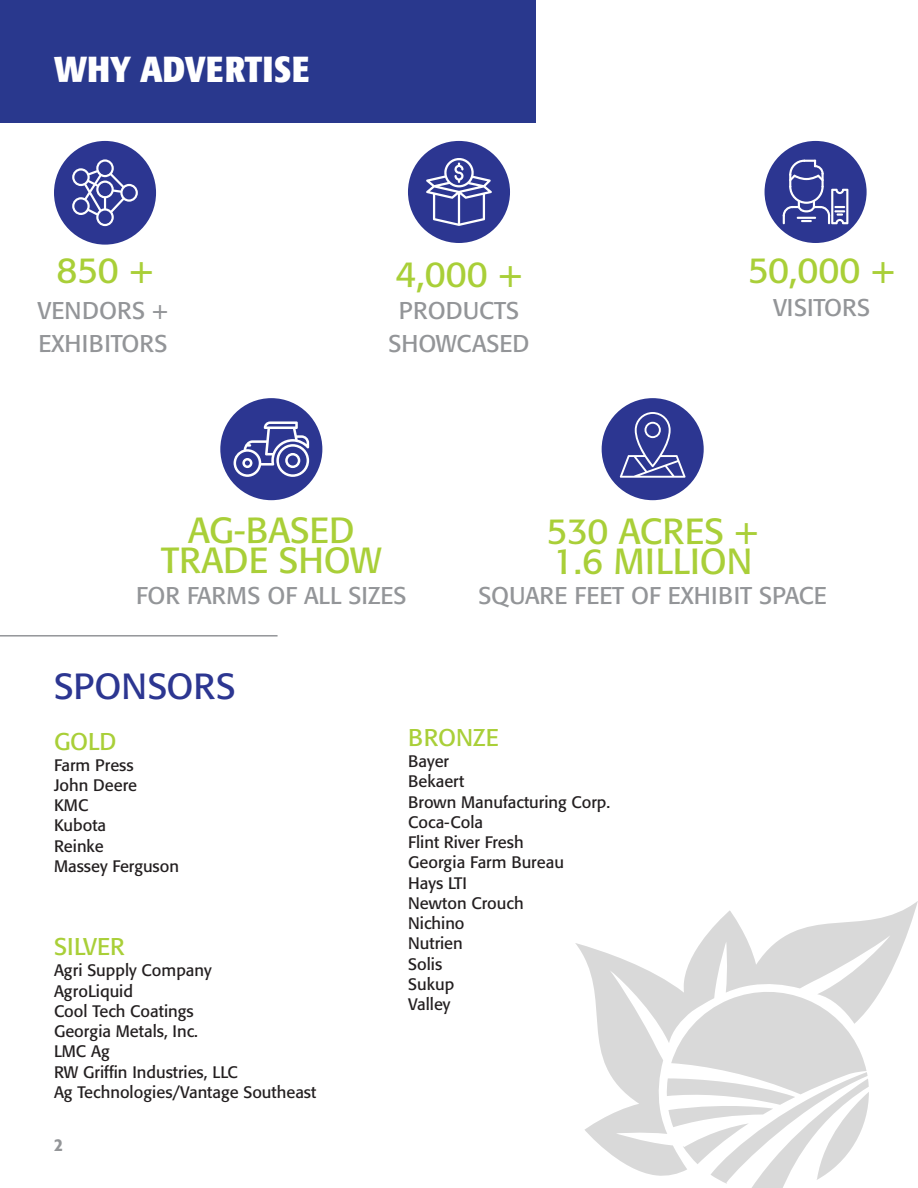
<style>
.page{position:relative;width:918px;height:1188px;background:#fff}
.page>*{position:absolute;margin:0;border:0;box-sizing:border-box;transform-origin:0 0}
.t1{font:36px "Formata";color:#a9cf38}
.t2{font:700 condensed 36px "Formata";letter-spacing:.01em;color:#fff}
.t3{font:36px "Formata";color:#2c3691}
.t4{font:24px "Formata";color:#939598}
.t5{font:24px "Formata";color:#a9cf38}
.t6{font:500 condensed 18px "Formata";color:#939598}
.t7{font:16.5px "Formata";color:#231f20}
</style>
<div class="page">
<div style="left:0;top:0;width:535px;height:122px;background:#29388d"></div>
<svg style="left:575px;top:901px;width:343px;height:275px"></svg>
<svg style="left:667px;top:978px;width:202px;height:210px"></svg>
<div style="left:54px;top:141px;width:102px;height:104px;background:#2c3691;border-radius:50%"></div>
<svg style="left:72px;top:159px;width:66px;height:67px"></svg>
<div style="left:220px;top:398px;width:102px;height:102px;background:#2c3691;border-radius:50%"></div>
<div style="left:602px;top:398px;width:102px;height:102px;background:#2c3691;border-radius:50%"></div>
<svg style="left:620px;top:412px;width:66px;height:66px"></svg>
<div style="left:765px;top:141px;width:102px;height:102px;background:#2c3691;border-radius:50%"></div>
<svg style="left:783px;top:160px;width:65px;height:64px"></svg>
<div style="left:408px;top:141px;width:102px;height:102px;background:#2c3691;border-radius:50%"></div>
<svg style="left:426px;top:158px;width:66px;height:68px"></svg>
<hr style="left:0;top:635px;width:278px;height:2px;background:#939598">
<svg style="left:234px;top:421px;width:75px;height:56px"></svg>
<p class="t2" style="left:54px;top:46px;width:257px">WHY ADVERTISE</p>
<p class="t1" style="left:57px;top:249px;width:98px">850 +</p>
<p class="t4" style="left:38px;top:296px;width:132px">VENDORS +</p>
<p class="t4" style="left:38px;top:329px;width:131px">EXHIBITORS</p>
<p class="t1" style="left:396px;top:252px;width:128px">4,000 +</p>
<p class="t4" style="left:399px;top:296px;width:122px">PRODUCTS</p>
<p class="t4" style="left:388px;top:329px;width:143px">SHOWCASED</p>
<p class="t1" style="left:748px;top:249px;width:148px">50,000 +</p>
<p class="t4" style="left:773px;top:293px;width:99px">VISITORS</p>
<p class="t1" style="left:188px;top:508px;width:168px">AG-BASED</p>
<p class="t1" style="left:161px;top:538px;width:222px">TRADE SHOW</p>
<p class="t4" style="left:136px;top:581px;width:272px">FOR FARMS OF ALL SIZES</p>
<p class="t1" style="left:547px;top:510px;width:213px">530 ACRES +</p>
<p class="t1" style="left:553px;top:540px;width:201px">1.6 MILLION</p>
<p class="t4" style="left:479px;top:581px;width:350px">SQUARE FEET OF EXHIBIT SPACE</p>
<p class="t3" style="left:54px;top:664px;width:183px">SPONSORS</p>
<p class="t5" style="left:54px;top:727px;width:64px">GOLD</p>
<p class="t7" style="left:54px;top:755px;width:81px">Farm Press</p>
<p class="t7" style="left:54px;top:775px;width:85px">John Deere</p>
<p class="t7" style="left:54px;top:795px;width:36px">KMC</p>
<p class="t7" style="left:54px;top:816px;width:54px">Kubota</p>
<p class="t7" style="left:54px;top:836px;width:51px">Reinke</p>
<p class="t7" style="left:54px;top:856px;width:127px">Massey Ferguson</p>
<p class="t5" style="left:54px;top:932px;width:72px">SILVER</p>
<p class="t7" style="left:54px;top:961px;width:159px">Agri Supply Company</p>
<p class="t7" style="left:54px;top:981px;width:81px">AgroLiquid</p>
<p class="t7" style="left:54px;top:1001px;width:141px">Cool Tech Coatings</p>
<p class="t7" style="left:54px;top:1021px;width:146px">Georgia Metals, Inc.</p>
<p class="t7" style="left:54px;top:1042px;width:57px">LMC Ag</p>
<p class="t7" style="left:54px;top:1062px;width:185px">RW Griffin Industries, LLC</p>
<p class="t7" style="left:54px;top:1082px;width:264px">Ag Technologies/Vantage Southeast</p>
<p class="t6" style="left:54px;top:1134px;width:10px">2</p>
<p class="t5" style="left:408px;top:723px;width:92px">BRONZE</p>
<p class="t7" style="left:408px;top:751px;width:42px">Bayer</p>
<p class="t7" style="left:408px;top:772px;width:58px">Bekaert</p>
<p class="t7" style="left:408px;top:792px;width:204px">Brown Manufacturing Corp.</p>
<p class="t7" style="left:408px;top:812px;width:76px">Coca-Cola</p>
<p class="t7" style="left:408px;top:832px;width:117px">Flint River Fresh</p>
<p class="t7" style="left:408px;top:853px;width:157px">Georgia Farm Bureau</p>
<p class="t7" style="left:408px;top:873px;width:60px">Hays LTI</p>
<p class="t7" style="left:408px;top:893px;width:117px">Newton Crouch</p>
<p class="t7" style="left:408px;top:913px;width:58px">Nichino</p>
<p class="t7" style="left:408px;top:934px;width:56px">Nutrien</p>
<p class="t7" style="left:408px;top:954px;width:36px">Solis</p>
<p class="t7" style="left:408px;top:974px;width:48px">Sukup</p>
<p class="t7" style="left:408px;top:994px;width:44px">Valley</p>
</div>
